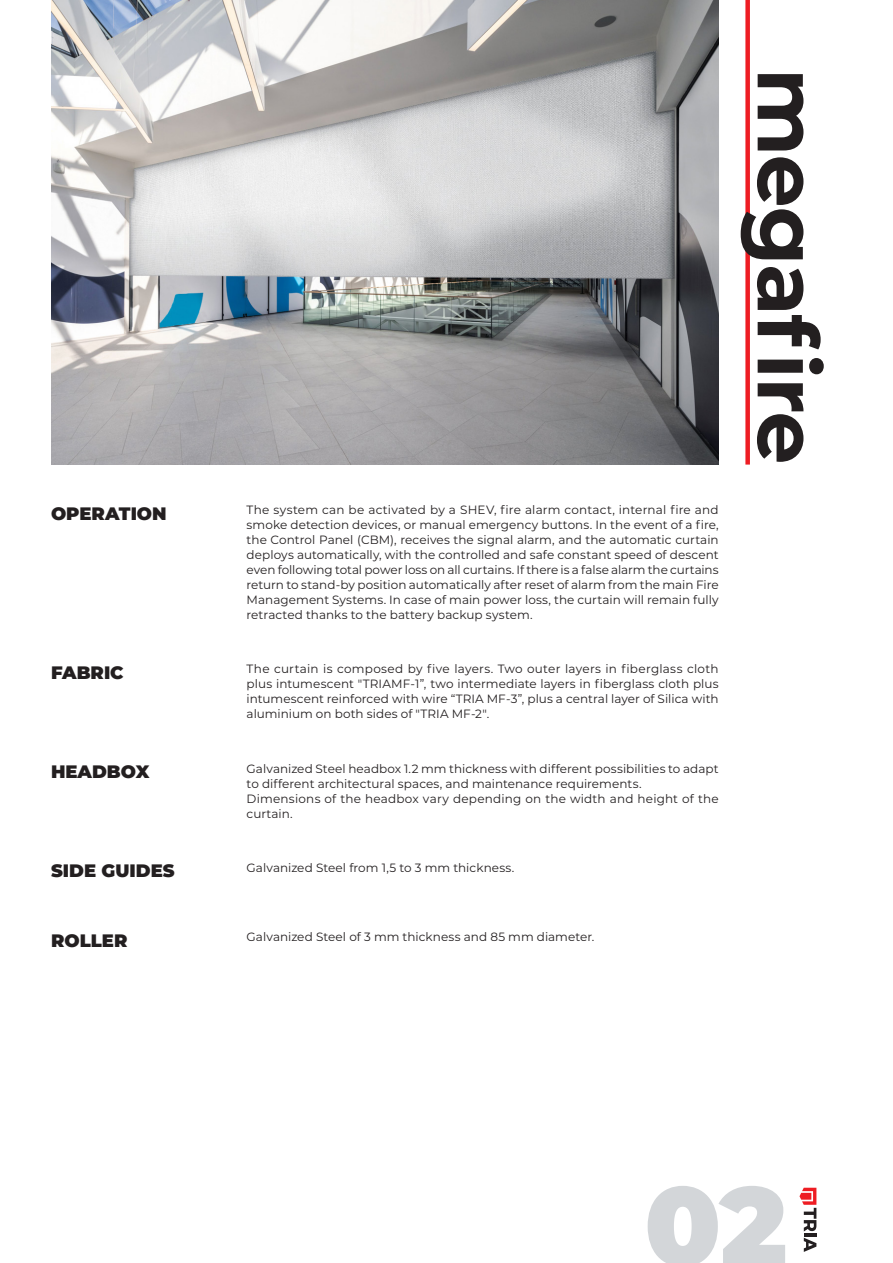
<style>
.page{position:relative;width:893px;height:1263px;background:#fff}
.page>*{position:absolute;margin:0;border:0;box-sizing:border-box;transform-origin:0 0}
.t1{font:900 110.7px "Montserrat";color:#d3d6d9}
.t2{font:700 84px "Montserrat";letter-spacing:-.02em;color:#231f20}
.t3{font:900 18px "Montserrat";color:#231f20}
.texto-corpo{font:12px/15px "Montserrat";letter-spacing:.005em;color:#231f20;text-align:justify}
</style>
<div class="page">
<svg style="left:799px;top:1188px;width:17px;height:64px"></svg>
<img style="left:51px;top:0;width:668px;height:465px">
<div style="left:745px;top:0;width:5px;height:465px;background:#ee1d23"></div>
<p class="t3" style="left:51px;top:500px;width:117px">OPERATION</p>
<p class="texto-corpo" style="left:247px;top:502px;width:474px">The system can be activated by a SHEV, fire alarm contact, internal fire and smoke detection devices, or manual emergency buttons. In the event of a fire, the Control Panel (CBM), receives the signal alarm, and the automatic curtain deploys automatically, with the controlled and safe constant speed of descent even following total power loss on all curtains. If there is a false alarm the curtains return to stand-by position automatically after reset of alarm from the main Fire Management Systems. In case of main power loss, the curtain will remain fully retracted thanks to the battery backup system.</p>
<p class="t3" style="left:51px;top:659px;width:74px">FABRIC</p>
<p class="texto-corpo" style="left:247px;top:661px;width:474px">The curtain is composed by five layers. Two outer layers in fiberglass cloth plus intumescent "TRIAMF-1”, two intermediate layers in fiberglass cloth plus intumescent reinforced with wire “TRIA MF-3”, plus a central layer of Silica with aluminium on both sides of "TRIA MF-2".</p>
<p class="t3" style="left:51px;top:758px;width:100px">HEADBOX</p>
<p class="texto-corpo" style="left:247px;top:760px;width:473px">Galvanized Steel headbox 1.2 mm thickness with different possibilities to adapt to different architectural spaces, and maintenance requirements.</p>
<p class="texto-corpo" style="left:247px;top:790px;width:473px">Dimensions of the headbox vary depending on the width and height of the curtain.</p>
<p class="t3" style="left:51px;top:857px;width:125px">SIDE GUIDES</p>
<p class="texto-corpo" style="left:247px;top:859px;width:269px">Galvanized Steel from 1,5 to 3 mm thickness.</p>
<p class="t3" style="left:51px;top:927px;width:78px">ROLLER</p>
<p class="texto-corpo" style="left:247px;top:929px;width:349px">Galvanized Steel of 3 mm thickness and 85 mm diameter.</p>
<p class="t2" style="left:848px;top:68px;width:398px;rotate:90deg">megafire</p>
<h1 class="t1" style="left:644px;top:1143px;width:144px">02</h1>
</div>
